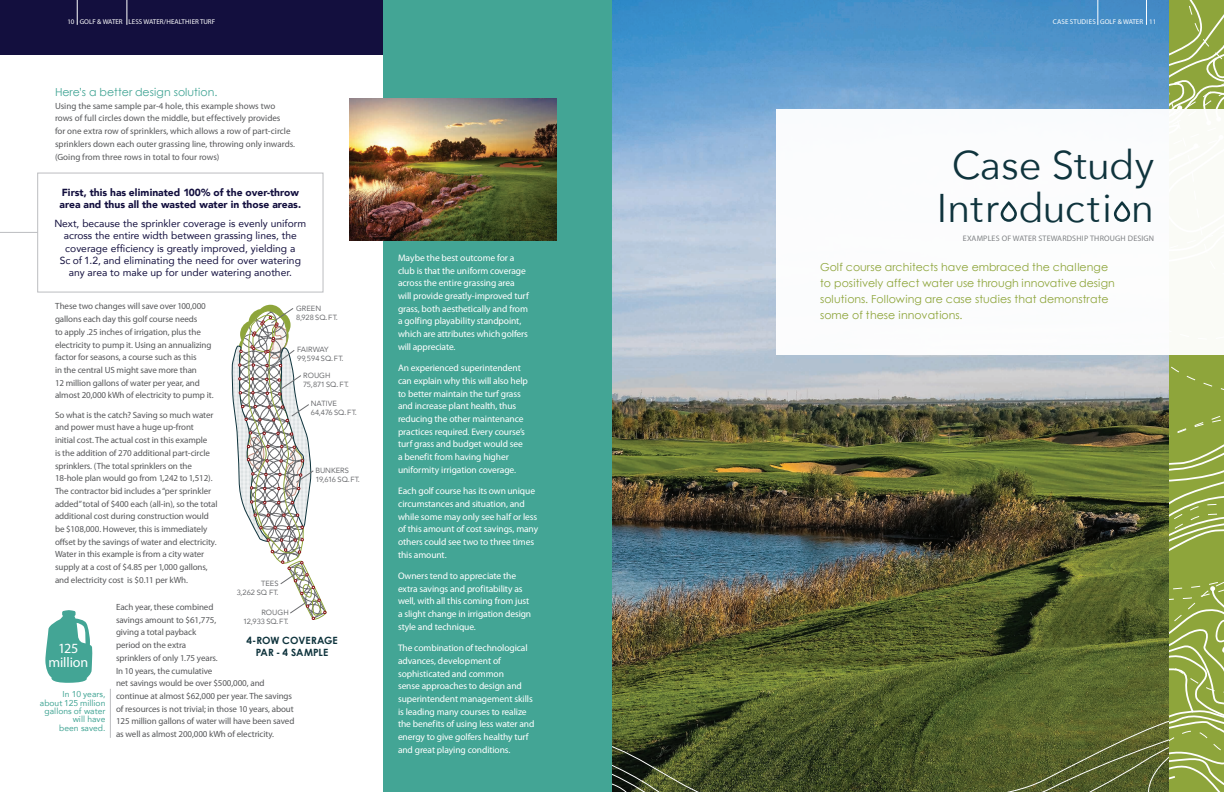
<style>
.page{position:relative;width:1224px;height:792px;background:#fff}
.page>*{position:absolute;margin:0;border:0;box-sizing:border-box;transform-origin:0 0}
.t1{font:40px/42.8px "Avenir Next";color:#0f343d;text-align:center}
.t2{font:14.1px/13.6px "Myriad Pro";letter-spacing:-.01em;color:#fff;text-align:center}
.t3{font:11px/16px "Century Gothic";color:#8ea53b}
.t4{font:11px "Century Gothic";color:#43a595}
.t5{font:10.3px/12.4px "Avenir";color:#130f3e;text-align:center}
.t6{font:900 10.3px/12.4px "Avenir";color:#130f3e}
.t7{font:700 10px/12px "Century Gothic";color:#0f343d;text-align:center}
.t8{font:9.5px/12.7px "Myriad Pro";letter-spacing:-.01em;color:#fff}
.t9{font:9px/12.7px "Myriad Pro";letter-spacing:-.01em;color:#57585a}
.t10{font:8.5px/8.4px "Avenir";color:#43a595;text-align:right}
.t11{font:8px "Myriad Pro";letter-spacing:.02em;color:#808285}
.t12{font:7.5px/9px "Avenir";color:#6c6d70}
.t13{font:7px "Myriad Pro";color:#fff}
</style>
<div class="page">
<svg style="left:232px;top:305px;width:95px;height:315px"></svg>
<div style="left:0;top:0;width:612px;height:55px;background:#130f3e"></div>
<div style="left:383px;top:0;width:229px;height:792px;background:#43a595"></div>
<img style="left:349px;top:98px;width:208px;height:142px">
<div style="left:37px;top:173px;width:286px;height:119px;border:1px solid #bcbdc0"></div>
<hr style="left:0;top:232px;width:38px;height:1px;background:#bcbdc0">
<hr style="left:110px;top:689px;width:1px;height:49px;background:#bcbdc0">
<svg style="left:45px;top:610px;width:48px;height:73px"></svg>
<img style="left:612px;top:0;width:612px;height:792px">
<div style="left:1001px;top:202px;width:16px;height:20px;border:3px solid #0f343d;border-radius:7px"></div>
<div style="left:1114px;top:202px;width:16px;height:20px;border:3px solid #0f343d;border-radius:7px"></div>
<svg style="left:77px;top:0;width:1px;height:25px"></svg>
<svg style="left:127px;top:0;width:1px;height:25px"></svg>
<p class="t13" style="left:67px;top:18px;width:149px">10 GOLF &amp; WATER LESS WATER/HEALTHIER TURF</p>
<p class="t4" style="left:55px;top:85px;width:164px">Here’s a better design solution.</p>
<p class="t9" style="left:55px;top:100px;width:242px">Using the same sample par-4 hole, this example shows two rows of full circles down the middle, but effectively provides<br>for one extra row of sprinklers, which allows a row of part-circle sprinklers down each outer grassing line, throwing only inwards. (Going from three rows in total to four rows)</p>
<p class="t6" style="left:60px;top:186px;width:243px">First, this has eliminated 100% of the over-throw area and thus all the wasted water in those areas.</p>
<p class="t5" style="left:54px;top:217px;width:253px">Next, because the sprinkler coverage is evenly uniform across the entire width between grassing lines, the coverage efficiency is greatly improved, yielding a<br>Sc of 1.2, and eliminating the need for over watering any area to make up for under watering another.</p>
<p class="t9" style="left:55px;top:300px;width:160px">These two changes will save over 100,000 gallons each day this golf course needs<br>to apply .25 inches of irrigation, plus the electricity to pump it. Using an annualizing factor for seasons, a course such as this<br>in the central US might save more than<br>12 million gallons of water per year, and almost 20,000 kWh of electricity to pump it.</p>
<p class="t9" style="left:55px;top:409px;width:164px">So what is the catch? Saving so much water and power must have a huge up-front<br>initial cost. The actual cost in this example<br>is the addition of 270 additional part-circle sprinklers. (The total sprinklers on the 18-hole plan would go from 1,242 to 1,512).<br>The contractor bid includes a “per sprinkler added” total of $400 each (all-in), so the total additional cost during construction would be $108,000. However, this is immediately offset by the savings of water and electricity.<br>Water in this example is from a city water supply at a cost of $4.85 per 1,000 gallons, and electricity cost is $0.11 per kWh.</p>
<p class="t9" style="left:116px;top:601px;width:180px">Each year, these combined<br>savings amount to $61,775,<br>giving a total payback<br>period on the extra<br>sprinklers of only 1.75 years.<br>In 10 years, the cumulative<br>net savings would be over $500,000, and continue at almost $62,000 per year. The savings of resources is not trivial; in those 10 years, about 125 million gallons of water will have been saved as well as almost 200,000 kWh of electricity.</p>
<p class="t12" style="left:296px;top:304px;width:43px">GREEN<br>8,928 SQ.FT.</p>
<p class="t12" style="left:297px;top:345px;width:48px">FAIRWAY<br>99,594 SQ.FT.</p>
<p class="t12" style="left:303px;top:370px;width:48px">ROUGH<br>75,871SQ.FT.</p>
<p class="t12" style="left:311px;top:399px;width:48px">NATIVE<br>64,476 SQ.FT.</p>
<p class="t12" style="left:316px;top:466px;width:46px">BUNKERS<br>19,616 SQ.FT.</p>
<p class="t12" style="left:237px;top:579px;width:43px;text-align:right">TEES<br>3,262 SQ FT.</p>
<p class="t12" style="left:243px;top:608px;width:47px;text-align:right">ROUGH<br>12,933 SQ.FT.</p>
<p class="t7" style="left:246px;top:634px;width:93px">4-ROW COVERAGE<br>PAR - 4 SAMPLE</p>
<h2 class="t2" style="left:49px;top:642px;width:41px">125 million</h2>
<p class="t10" style="left:40px;top:690px;width:67px">In 10 years, about 125 million gallons of water will have<br>been saved.</p>
<p class="t8" style="left:398px;top:251px;width:132px">Maybe the best outcome for a club is that the uniform coverage across the entire grassing area will provide greatly-improved turf grass, both aesthetically and from a golfing playability standpoint, which are attributes which golfers will appreciate.</p>
<p class="t8" style="left:398px;top:362px;width:132px">An experienced superintendent can explain why this will also help to better maintain the turf grass and increase plant health, thus reducing the other maintenance practices required. Every course’s turf grass and budget would see a benefit from having higher uniformity irrigation coverage.</p>
<p class="t8" style="left:398px;top:485px;width:142px">Each golf course has its own unique circumstances and situation, and while some may only see half or less of this amount of cost savings, many others could see two to three times this amount.</p>
<p class="t8" style="left:398px;top:570px;width:135px">Owners tend to appreciate the extra savings and profitability as well, with all this coming from just a slight change in irrigation design style and technique.</p>
<p class="t8" style="left:398px;top:642px;width:138px">The combination of technological advances, development of sophisticated and common<br>sense approaches to design and superintendent management skills is leading many courses to realize the benefits of using less water and energy to give golfers healthy turf and great playing conditions.</p>
<p class="t13" style="left:1053px;top:18px;width:105px">CASE STUDIES GOLF &amp; WATER 11</p>
<h1 class="t1" style="left:937px;top:142px;width:219px">Case Study<br>Intr ducti n</h1>
<p class="t11" style="left:963px;top:234px;width:193px">EXAMPLES OF WATER STEWARDSHIP THROUGH DESIGN</p>
<p class="t3" style="left:820px;top:259px;width:296px">Golf course architects have embraced the challenge to positively affect water use through innovative design solutions. Following are case studies that demonstrate some of these innovations.</p>
</div>
